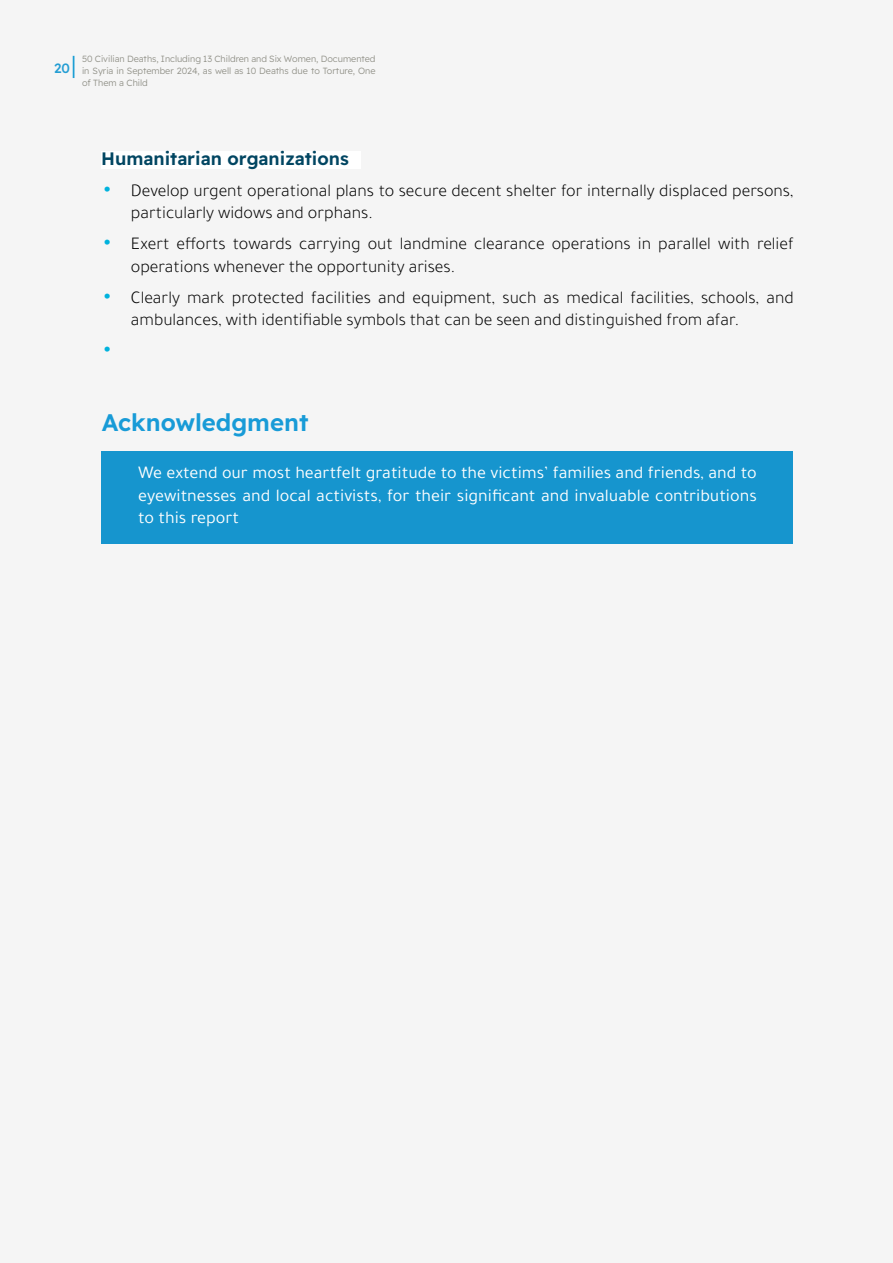
<style>
.page{position:relative;width:893px;height:1263px;background:#f5f5f5}
.page>*{position:absolute;margin:0;border:0;box-sizing:border-box;transform-origin:0 0}
.t1{font:600 24px "Readex Pro";color:#189bd7}
.t2{font:700 21px "Tajawal";color:#00b2dd}
.t3{font:300 18px/31px "Tajawal";color:#000}
.t4{font:18px/22.5px "Tajawal";color:#fff;text-align:justify}
.t5{font:600 18px "Readex Pro";color:#024662}
.t6{font:500 13.5px "Readex Pro";color:#129cd9}
.t7{font:300 9px/12px "Readex Pro";color:#8f8f85;text-align:justify}
</style>
<div class="page">
<div style="left:101px;top:151px;width:259px;height:17px;background:#fff"></div>
<div style="left:102px;top:451px;width:691px;height:93px;background:#1695ce"></div>
<p class="t6" style="left:54px;top:60px;width:17px">20</p>
<p class="t7" style="left:82px;top:53px;width:295px">50 Civilian Deaths, Including 13 Children and Six Women, Documented in Syria in September 2024, as well as 10 Deaths due to Torture, One of Them a Child</p>
<p class="t5" style="left:101px;top:148px;width:249px">Humanitarian organizations</p>
<p class="t3" style="left:131px;top:175px;width:664px">Develop urgent operational plans to secure decent shelter for internally displaced persons,</p>
<p class="t2" style="left:104px;top:173px;width:8px">•</p>
<p class="t2" style="left:104px;top:227px;width:8px">•</p>
<p class="t2" style="left:104px;top:280px;width:8px">•</p>
<p class="t2" style="left:104px;top:334px;width:8px">•</p>
<p class="t3" style="left:131px;top:197px;width:664px">particularly widows and orphans.<br>Exert efforts towards carrying out landmine clearance operations in parallel with relief</p>
<p class="t3" style="left:131px;top:251px;width:664px">operations whenever the opportunity arises.<br>Clearly mark protected facilities and equipment, such as medical facilities, schools, and</p>
<p class="t3" style="left:131px;top:304px;width:610px">ambulances, with identifiable symbols that can be seen and distinguished from afar.</p>
<h1 class="t1" style="left:102px;top:408px;width:208px">Acknowledgment</h1>
<p class="t4" style="left:138px;top:461px;width:620px">We extend our most heartfelt gratitude to the victims’ families and friends, and to eyewitnesses and local activists, for their significant and invaluable contributions to this report</p>
</div>
